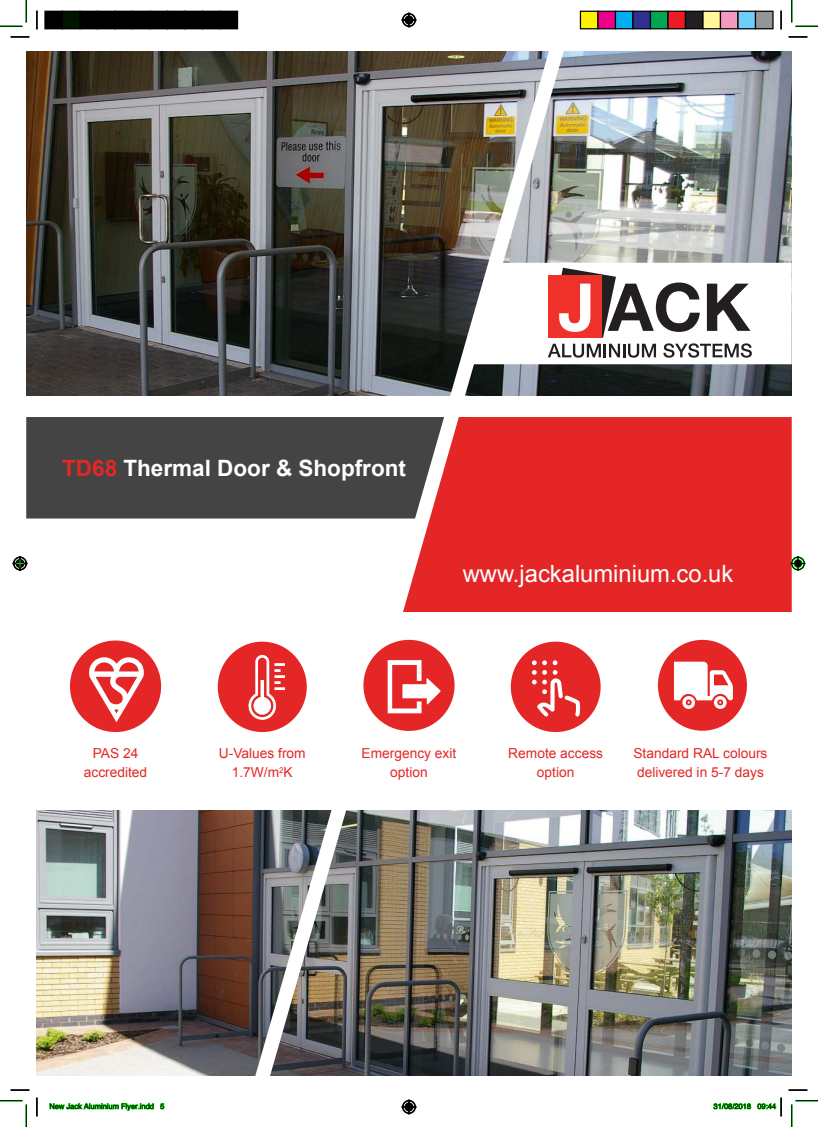
<style>
.page{position:relative;width:818px;height:1127px;background:#fff}
.page>*{position:absolute;margin:0;border:0;box-sizing:border-box;transform-origin:0 0}
.t1{font:23.75px "Arial";color:#fff}
.t2{font:700 22.5px "Arial";color:#fff}
.t3{font:13.75px/18.8px "Arial";color:#e42726;text-align:center}
.t4{font:7.5px "Helvetica";color:#000}
.s1{color:#e42726}
</style>
<div class="page">
<img style="left:37px;top:810px;width:755px;height:265px">
<div style="left:26px;top:417px;width:222px;height:101px;background:#444"></div>
<img style="left:26px;top:51px;width:766px;height:344px">
<svg style="left:571px;top:263px;width:221px;height:101px"></svg>
<div style="left:571px;top:417px;width:221px;height:195px;background:#e42726"></div>
<img style="left:248px;top:51px;width:323px;height:1025px">
<div style="left:26px;top:612px;width:766px;height:192px;background:#fff"></div>
<div style="left:70px;top:640px;width:91px;height:92px;background:#e42726;border-radius:50%"></div>
<svg style="left:89px;top:657px;width:55px;height:65px"></svg>
<div style="left:218px;top:641px;width:89px;height:91px;background:#e42726;border-radius:50%"></div>
<svg style="left:248px;top:654px;width:37px;height:65px"></svg>
<div style="left:511px;top:641px;width:90px;height:91px;background:#e42726;border-radius:50%"></div>
<div style="left:658px;top:639px;width:89px;height:91px;background:#e42726;border-radius:50%"></div>
<svg style="left:674px;top:661px;width:59px;height:47px"></svg>
<svg style="left:363px;top:639px;width:91px;height:91px"></svg>
<svg style="left:532px;top:660px;width:49px;height:56px"></svg>
<svg style="left:11px;top:36px;width:18px;height:2px"></svg>
<svg style="left:788px;top:36px;width:19px;height:2px"></svg>
<svg style="left:11px;top:1089px;width:18px;height:1px"></svg>
<svg style="left:788px;top:1089px;width:19px;height:1px"></svg>
<svg style="left:36px;top:11px;width:2px;height:18px"></svg>
<svg style="left:36px;top:1097px;width:2px;height:18px"></svg>
<svg style="left:780px;top:11px;width:2px;height:18px"></svg>
<hr style="left:0;top:1099px;width:23px;height:2px;background:#00d000">
<hr style="left:795px;top:1099px;width:23px;height:2px;background:#00d000">
<svg style="left:0;top:0;width:27px;height:27px"></svg>
<svg style="left:0;top:1100px;width:27px;height:26px"></svg>
<svg style="left:791px;top:0;width:27px;height:27px"></svg>
<svg style="left:791px;top:1100px;width:27px;height:26px"></svg>
<svg style="left:401px;top:13px;width:15px;height:15px"></svg>
<svg style="left:401px;top:1099px;width:15px;height:15px"></svg>
<svg style="left:13px;top:556px;width:15px;height:15px"></svg>
<svg style="left:790px;top:556px;width:15px;height:15px"></svg>
<div style="left:45px;top:11px;width:18px;height:18px;background:#000"></div>
<div style="left:44px;top:11px;width:19px;height:18px;border:1px solid #000"></div>
<div style="left:63px;top:11px;width:17px;height:18px;background:#001500"></div>
<div style="left:62px;top:11px;width:19px;height:18px;border:1px solid #000"></div>
<div style="left:80px;top:11px;width:18px;height:18px;background:#000"></div>
<div style="left:79px;top:11px;width:19px;height:18px;border:1px solid #000"></div>
<div style="left:98px;top:11px;width:17px;height:18px;background:#000"></div>
<div style="left:115px;top:11px;width:18px;height:18px;background:#000"></div>
<div style="left:133px;top:11px;width:17px;height:18px;background:#000"></div>
<div style="left:150px;top:11px;width:18px;height:18px;background:#000"></div>
<div style="left:168px;top:11px;width:17px;height:18px;background:#000"></div>
<div style="left:185px;top:11px;width:18px;height:18px;background:#000"></div>
<div style="left:203px;top:11px;width:17px;height:18px;background:#000"></div>
<div style="left:220px;top:11px;width:18px;height:18px;background:#000"></div>
<div style="left:580px;top:11px;width:18px;height:18px;background:#fff200"></div>
<div style="left:580px;top:11px;width:18px;height:18px;border:1px solid #000"></div>
<div style="left:598px;top:11px;width:17px;height:18px;background:#ec008c"></div>
<div style="left:597px;top:11px;width:19px;height:18px;border:1px solid #000"></div>
<div style="left:615px;top:11px;width:18px;height:18px;background:#00aeef"></div>
<div style="left:615px;top:11px;width:18px;height:18px;border:1px solid #000"></div>
<div style="left:633px;top:11px;width:17px;height:18px;background:#2e3092"></div>
<div style="left:632px;top:11px;width:19px;height:18px;border:1px solid #000"></div>
<div style="left:650px;top:11px;width:18px;height:18px;background:#00a650"></div>
<div style="left:650px;top:11px;width:18px;height:18px;border:1px solid #000"></div>
<div style="left:668px;top:11px;width:17px;height:18px;background:#ed1c24"></div>
<div style="left:667px;top:11px;width:19px;height:18px;border:1px solid #000"></div>
<div style="left:685px;top:11px;width:18px;height:18px;background:#231f20"></div>
<div style="left:685px;top:11px;width:18px;height:18px;border:1px solid #000"></div>
<div style="left:703px;top:11px;width:17px;height:18px;background:#fff799"></div>
<div style="left:702px;top:11px;width:19px;height:18px;border:1px solid #000"></div>
<div style="left:720px;top:11px;width:18px;height:18px;background:#f49ac1"></div>
<div style="left:720px;top:11px;width:18px;height:18px;border:1px solid #000"></div>
<div style="left:738px;top:11px;width:17px;height:18px;background:#6dcff6"></div>
<div style="left:737px;top:11px;width:19px;height:18px;border:1px solid #000"></div>
<div style="left:755px;top:11px;width:18px;height:18px;background:#939598"></div>
<div style="left:755px;top:11px;width:18px;height:18px;border:1px solid #000"></div>
<svg style="left:49px;top:1102px;width:105px;height:8px"></svg>
<svg style="left:160px;top:1103px;width:5px;height:6px"></svg>
<svg style="left:713px;top:1103px;width:38px;height:6px"></svg>
<svg style="left:757px;top:1097px;width:25px;height:18px"></svg>
<h2 class="t2" style="left:62px;top:459px;width:345px"><span class="s1">TD68</span> Thermal Door &amp; Shopfront</h2>
<h1 class="t1" style="left:463px;top:564px;width:272px">www.jackaluminium.co.uk</h1>
<p class="t3" style="left:84px;top:745px;width:65px">PAS 24 accredited</p>
<p class="t3" style="left:219px;top:745px;width:88px">U-Values from<br>1.7W/m<sup>2</sup>K</p>
<p class="t3" style="left:362px;top:745px;width:96px">Emergency exit option</p>
<p class="t3" style="left:508px;top:745px;width:96px">Remote access option</p>
<p class="t3" style="left:633px;top:745px;width:136px;text-align:left">Standard RAL colours delivered in 5-7 days</p>
<p class="t4" style="left:49px;top:1103px;width:117px">New Jack Aluminium Flyer.indd 5</p>
<p class="t4" style="left:713px;top:1103px;width:64px">31/08/2018 09:44</p>
</div>
